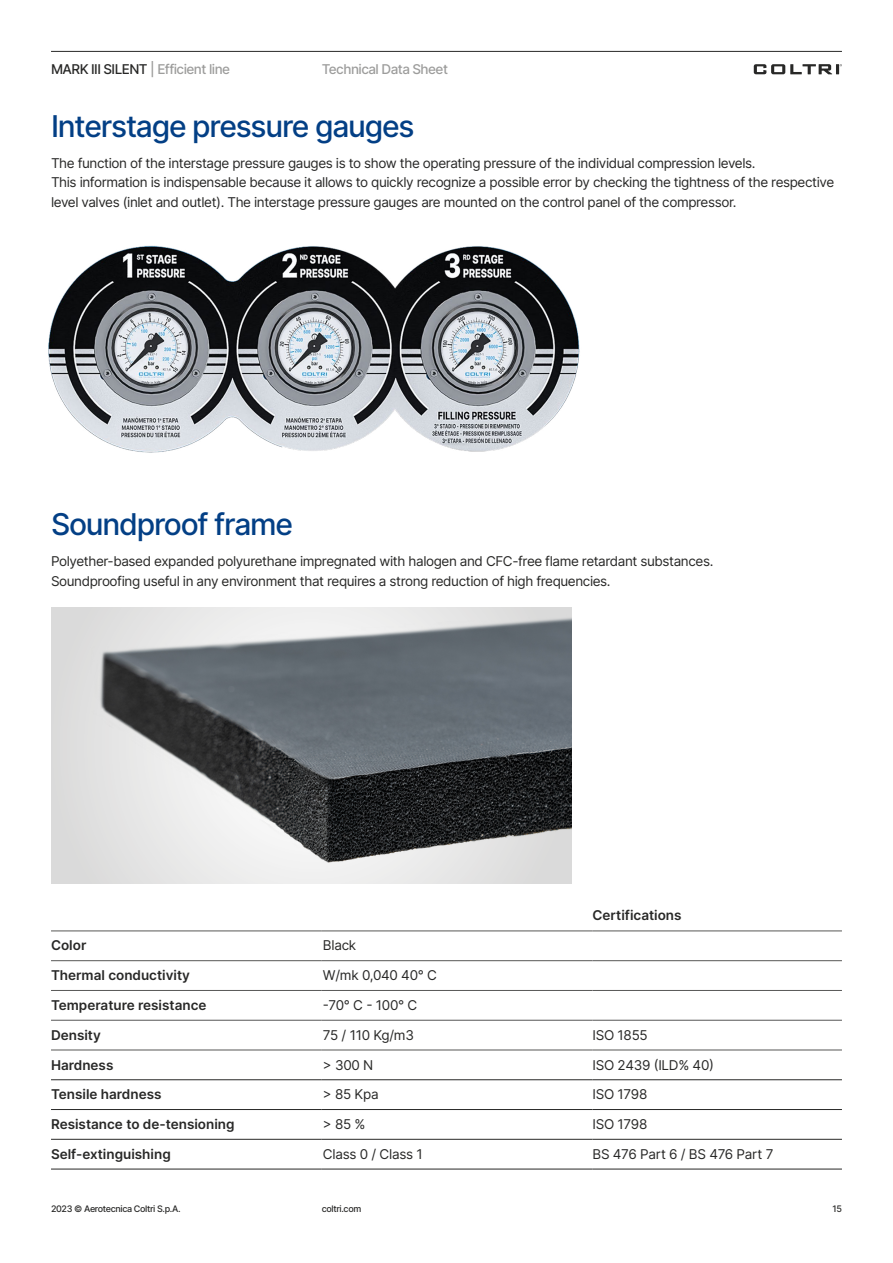
<style>
.page{position:relative;width:893px;height:1263px;background:#fff}
.page>*{position:absolute;margin:0;border:0;box-sizing:border-box;transform-origin:0 0}
.t1{font:500 30px "Inter";letter-spacing:-.04em;color:#033f85}
.t2{font:13.5px/19.5px "Inter";letter-spacing:-.03em;color:#282827}
.t3{font:600 13.5px "Inter";color:#282827}
.t4{font:500 13.5px "Inter";letter-spacing:-.04em;color:#9d9d9c}
.t5{font:500 9px "Inter";letter-spacing:-.04em;color:#282827}
.s1{color:#282827}
</style>
<div class="page">
<img style="left:48px;top:245px;width:532px;height:208px">
<img style="left:51px;top:607px;width:520px;height:276px">
<hr style="left:51px;top:930px;width:271px;height:1px;background:#575756">
<hr style="left:322px;top:930px;width:270px;height:1px;background:#575756">
<hr style="left:592px;top:930px;width:250px;height:1px;background:#575756">
<hr style="left:51px;top:960px;width:271px;height:1px;background:#575756">
<hr style="left:322px;top:960px;width:270px;height:1px;background:#575756">
<hr style="left:592px;top:960px;width:250px;height:1px;background:#575756">
<hr style="left:51px;top:990px;width:271px;height:1px;background:#575756">
<hr style="left:322px;top:990px;width:270px;height:1px;background:#575756">
<hr style="left:592px;top:990px;width:250px;height:1px;background:#575756">
<hr style="left:51px;top:1020px;width:271px;height:1px;background:#575756">
<hr style="left:322px;top:1020px;width:270px;height:1px;background:#575756">
<hr style="left:592px;top:1020px;width:250px;height:1px;background:#575756">
<hr style="left:51px;top:1049px;width:271px;height:1px;background:#575756">
<hr style="left:322px;top:1049px;width:270px;height:1px;background:#575756">
<hr style="left:592px;top:1049px;width:250px;height:1px;background:#575756">
<hr style="left:51px;top:1079px;width:271px;height:1px;background:#282827">
<hr style="left:322px;top:1079px;width:270px;height:1px;background:#282827">
<hr style="left:592px;top:1079px;width:250px;height:1px;background:#282827">
<hr style="left:51px;top:1109px;width:271px;height:1px;background:#282827">
<hr style="left:322px;top:1109px;width:270px;height:1px;background:#282827">
<hr style="left:592px;top:1109px;width:250px;height:1px;background:#282827">
<hr style="left:51px;top:1139px;width:271px;height:1px;background:#282827">
<hr style="left:322px;top:1139px;width:270px;height:1px;background:#282827">
<hr style="left:592px;top:1139px;width:250px;height:1px;background:#282827">
<hr style="left:51px;top:1169px;width:271px;height:1px;background:#282827">
<hr style="left:322px;top:1169px;width:270px;height:1px;background:#282827">
<hr style="left:592px;top:1169px;width:250px;height:1px;background:#282827">
<hr style="left:51px;top:51px;width:791px;height:1px;background:#282827">
<svg style="left:754px;top:64px;width:88px;height:10px"></svg>
<p class="t4" style="left:51px;top:60px;width:181px"><span class="s1">MARK III SILENT</span> | Efficient line</p>
<p class="t4" style="left:322px;top:60px;width:128px">Technical Data Sheet</p>
<h1 class="t1" style="left:51px;top:104px;width:365px">Interstage pressure gauges</h1>
<p class="t2" style="left:51px;top:153px;width:785px">The function of the interstage pressure gauges is to show the operating pressure of the individual compression levels.<br>This information is indispensable because it allows to quickly recognize a possible error by checking the tightness of the respective level valves (inlet and outlet). The interstage pressure gauges are mounted on the control panel of the compressor.</p>
<h1 class="t1" style="left:51px;top:502px;width:244px">Soundproof frame</h1>
<p class="t2" style="left:51px;top:551px;width:664px">Polyether-based expanded polyurethane impregnated with halogen and CFC-free flame retardant substances.<br>Soundproofing useful in any environment that requires a strong reduction of high frequencies.</p>
<p class="t3" style="left:592px;top:906px;width:91px">Certifications</p>
<p class="t3" style="left:51px;top:936px;width:37px">Color</p>
<p class="t2" style="left:323px;top:935px;width:35px">Black</p>
<p class="t3" style="left:51px;top:965px;width:140px">Thermal conductivity</p>
<p class="t2" style="left:323px;top:965px;width:116px">W/mk 0,040 40° C</p>
<p class="t3" style="left:51px;top:995px;width:157px">Temperature resistance</p>
<p class="t2" style="left:323px;top:995px;width:96px">-70° C - 100° C</p>
<p class="t3" style="left:51px;top:1025px;width:51px">Density</p>
<p class="t2" style="left:323px;top:1025px;width:93px">75 / 110 Kg/m3</p>
<p class="t2" style="left:592px;top:1025px;width:57px">ISO 1855</p>
<p class="t3" style="left:51px;top:1055px;width:64px">Hardness</p>
<p class="t2" style="left:323px;top:1054px;width:52px">&gt; 300 N</p>
<p class="t2" style="left:592px;top:1054px;width:123px">ISO 2439 (ILD% 40)</p>
<p class="t3" style="left:51px;top:1084px;width:112px">Tensile hardness</p>
<p class="t2" style="left:323px;top:1084px;width:57px">&gt; 85 Kpa</p>
<p class="t2" style="left:592px;top:1084px;width:56px">ISO 1798</p>
<p class="t3" style="left:51px;top:1114px;width:185px">Resistance to de-tensioning</p>
<p class="t2" style="left:323px;top:1114px;width:44px">&gt; 85 %</p>
<p class="t2" style="left:592px;top:1114px;width:56px">ISO 1798</p>
<p class="t3" style="left:51px;top:1144px;width:121px">Self-extinguishing</p>
<p class="t2" style="left:323px;top:1144px;width:101px">Class 0 / Class 1</p>
<p class="t2" style="left:592px;top:1144px;width:182px">BS 476 Part 6 / BS 476 Part 7</p>
<p class="t5" style="left:51px;top:1202px;width:131px">2023 © Aerotecnica Coltri S.p.A.</p>
<p class="t5" style="left:322px;top:1202px;width:41px">coltri.com</p>
<p class="t5" style="left:832px;top:1202px;width:11px">15</p>
</div>
